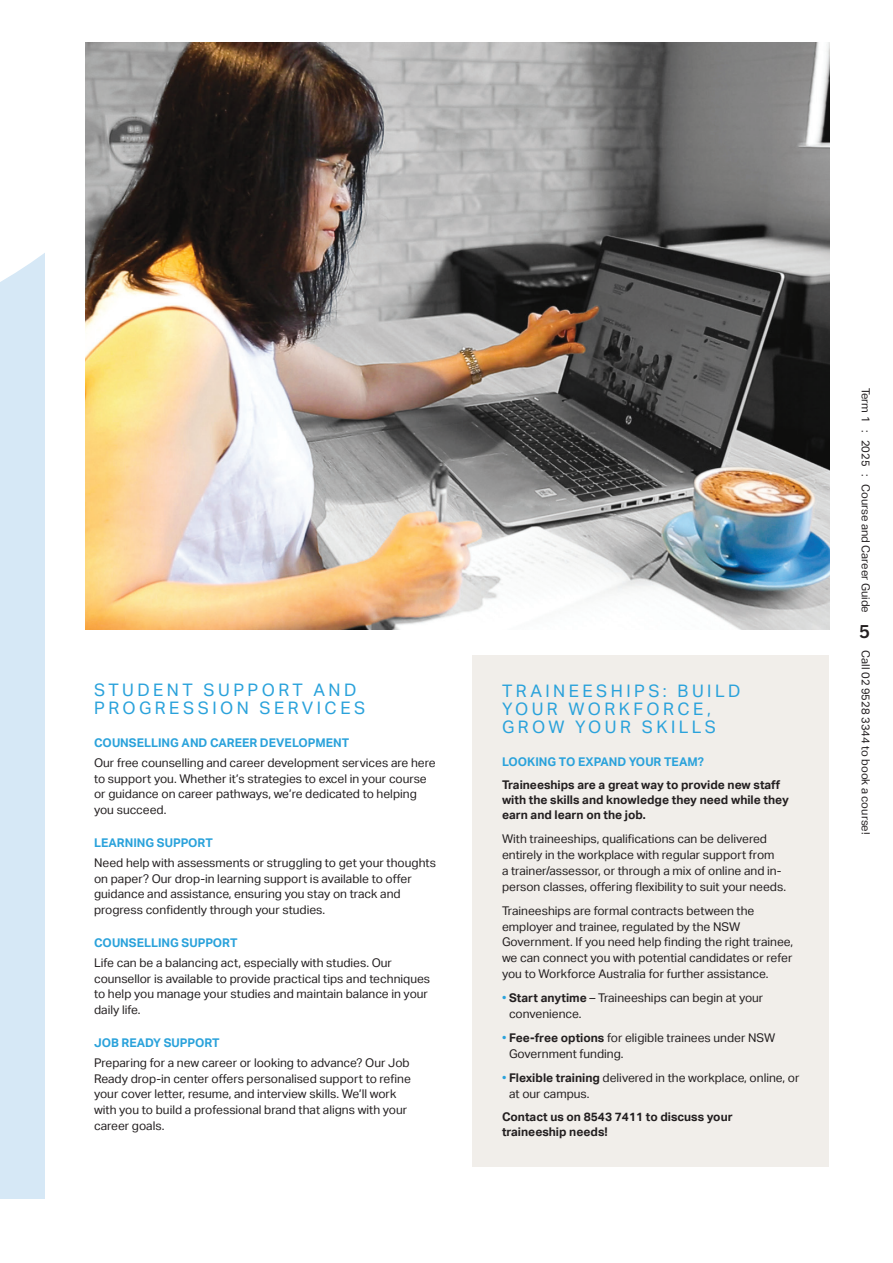
<style>
.page{position:relative;width:893px;height:1263px;background:#fff}
.page>*{position:absolute;margin:0;border:0;box-sizing:border-box;transform-origin:0 0}
.t1{font:700 18px "Trade Gothic Next LT Pro";color:#231f20}
.t2{font:17.25px/18px "Aktiv Grotesk";letter-spacing:.2em;color:#2aa2db}
.t3{font:12px/15.8px "Aktiv Grotesk";color:#231f20}
.t4{font:700 12px/15px "Aktiv Grotesk";color:#231f20}
.t5{font:700 12px "Aktiv Grotesk";color:#2aa2db}
.t6{font:11.25px "Aktiv Grotesk";color:#231f20}
.s1{color:#2aa2db}
.s2{font-weight:700}
</style>
<div class="page">
<div style="left:0;top:64px;width:45px;height:1135px;background:#d6e8f6"></div>
<svg style="left:0;top:42px;width:264px;height:240px"></svg>
<div style="left:472px;top:655px;width:357px;height:511px;background:#f1eeea"></div>
<img style="left:85px;top:43px;width:744px;height:586px">
<h2 class="t2" style="left:94px;top:681px;width:273px">STUDENT SUPPORT AND<br>PROGRESSION SERVICES</h2>
<p class="t5" style="left:94px;top:736px;width:257px">COUNSELLING AND CAREER DEVELOPMENT</p>
<p class="t3" style="left:94px;top:755px;width:343px">Our free counselling and career development services are here to support you. Whether it’s strategies to excel in your course or guidance on career pathways, we’re dedicated to helping you succeed.</p>
<p class="t5" style="left:94px;top:836px;width:120px">LEARNING SUPPORT</p>
<p class="t3" style="left:94px;top:855px;width:343px">Need help with assessments or struggling to get your thoughts on paper? Our drop-in learning support is available to offer guidance and assistance, ensuring you stay on track and progress confidently through your studies.</p>
<p class="t5" style="left:94px;top:936px;width:145px">COUNSELLING SUPPORT</p>
<p class="t3" style="left:94px;top:955px;width:338px">Life can be a balancing act, especially with studies. Our counsellor is available to provide practical tips and techniques to help you manage your studies and maintain balance in your daily life.</p>
<p class="t5" style="left:94px;top:1036px;width:127px">JOB READY SUPPORT</p>
<p class="t3" style="left:94px;top:1055px;width:318px">Preparing for a new career or looking to advance? Our Job Ready drop-in center offers personalised support to refine your cover letter, resume, and interview skills. We’ll work with you to build a professional brand that aligns with your career goals.</p>
<h2 class="t2" style="left:502px;top:682px;width:240px">TRAINEESHIPS: BUILD<br>YOUR WORKFORCE,<br>GROW YOUR SKILLS</h2>
<p class="t5" style="left:502px;top:754px;width:203px">LOOKING TO EXPAND YOUR TEAM?</p>
<p class="t4" style="left:502px;top:777px;width:288px">Traineeships are a great way to provide new staff with the skills and knowledge they need while they earn and learn on the job.</p>
<p class="t3" style="left:502px;top:831px;width:286px">With traineeships, qualifications can be delivered entirely in the workplace with regular support from<br>a trainer/assessor, or through a mix of online and in&shy;person classes, offering flexibility to suit your needs.</p>
<p class="t3" style="left:502px;top:903px;width:293px">Traineeships are formal contracts between the employer and trainee, regulated by the NSW Government. If you need help finding the right trainee, we can connect you with potential candidates or refer you to Workforce Australia for further assistance.</p>
<p class="t3" style="left:509px;top:990px;width:256px;text-indent:-7px"><span class="s1">•</span> <span class="s2">Start anytime</span> – Traineeships can begin at your convenience.</p>
<p class="t3" style="left:509px;top:1030px;width:268px;text-indent:-7px"><span class="s1">•</span> <span class="s2">Fee-free options</span> for eligible trainees under NSW<br>Government funding.</p>
<p class="t3" style="left:509px;top:1070px;width:292px;text-indent:-7px"><span class="s1">•</span> <span class="s2">Flexible training</span> delivered in the workplace, online, or at our campus.</p>
<p class="t4" style="left:502px;top:1110px;width:232px">Contact us on 8543 7411 to discuss your traineeship needs!</p>
<p class="t6" style="left:872px;top:388px;width:227px;rotate:90deg">Term 1 : 2025 : Course and Career Guide</p>
<p class="t6" style="left:872px;top:650px;width:185px;rotate:90deg">Call 02 9528 3344 to book a course!</p>
<h1 class="t1" style="left:859px;top:619px;width:12px">5</h1>
</div>
